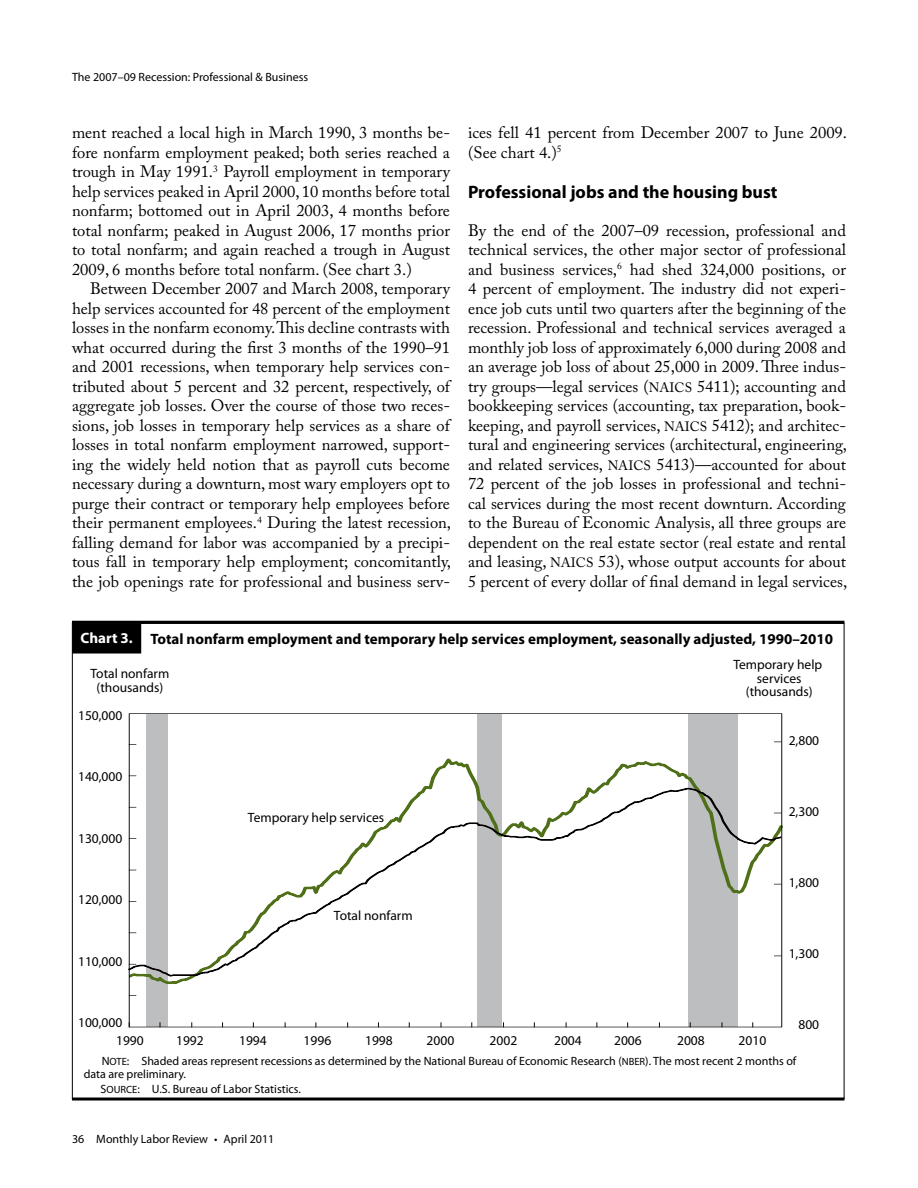
<style>
.page{position:relative;width:918px;height:1188px;background:#fff}
.page>*{position:absolute;margin:0;border:0;box-sizing:border-box;transform-origin:0 0}
.Heading_2{font:700 18px "Myriad Pro";color:#000}
.Basic__no_indent{font:16.5px/19.5px "Adobe Caslon Pro";color:#000;text-align:justify}
.Chart__Labels_FL__pa{font:700 15px "Myriad Pro";color:#000}
.Chart__Title{font:700 15px "Myriad Pro";color:#fff}
.Chart__Labels_FL__pa-2{font:13.5px "Myriad Pro";color:#000}
.Table__Footnote{font:12px/13.5px "Myriad Pro";color:#000}
.Table_notes{font:12px "Myriad Pro";color:#000}
.s1{font-size:13.5px}
.s2{font-size:10.5px}
</style>
<div class="page">
<div style="left:72px;top:624px;width:69px;height:30px;background:#000"></div>
<hr style="left:72px;top:1098px;width:772px;height:3px;background:#000">
<hr style="left:72px;top:621px;width:772px;height:3px;background:#000">
<svg style="left:129px;top:713px;width:653px;height:314px"></svg>
<p class="Table__Footnote" style="left:72px;top:70px;width:238px">The 2007–09 Recession: Professional &amp; Business</p>
<p class="Basic__no_indent" style="left:72px;top:123px;width:380px">ment reached a local high in March 1990, 3 months be&shy;fore nonfarm employment peaked; both series reached a trough in May 1991.<sup>3</sup> Payroll employment in temporary help services peaked in April 2000, 10 months before total nonfarm; bottomed out in April 2003, 4 months before total nonfarm; peaked in August 2006, 17 months prior to total nonfarm; and again reached a trough in August 2009, 6 months before total nonfarm. (See chart 3.)</p>
<p class="Basic__no_indent" style="left:72px;top:279px;width:381px;text-indent:18px">Between December 2007 and March 2008, temporary help services accounted for 48 percent of the employment losses in the nonfarm economy. This decline contrasts with what occurred during the first 3 months of the 1990–91 and 2001 recessions, when temporary help services con&shy;tributed about 5 percent and 32 percent, respectively, of aggregate job losses. Over the course of those two reces&shy;sions, job losses in temporary help services as a share of losses in total nonfarm employment narrowed, support&shy;ing the widely held notion that as payroll cuts become necessary during a downturn, most wary employers opt to purge their contract or temporary help employees before their permanent employees.<sup>4</sup> During the latest recession, falling demand for labor was accompanied by a precipi&shy;tous fall in temporary help employment; concomitantly, the job openings rate for professional and business serv-</p>
<p class="Basic__no_indent" style="left:468px;top:123px;width:381px">ices fell 41 percent from December 2007 to June 2009. (See chart 4.)<sup>5</sup></p>
<p class="Heading_2" style="left:468px;top:180px;width:311px">Professional jobs and the housing bust</p>
<p class="Basic__no_indent" style="left:468px;top:220px;width:381px">By the end of the 2007–09 recession, professional and technical services, the other major sector of professional and business services,<sup>6</sup> had shed 324,000 positions, or 4 percent of employment. The industry did not experi&shy;ence job cuts until two quarters after the beginning of the recession. Professional and technical services averaged a monthly job loss of approximately 6,000 during 2008 and an average job loss of about 25,000 in 2009. Three indus&shy;try groups—legal services (<span class="s1">NAICS</span> 5411); accounting and bookkeeping services (accounting, tax preparation, book&shy;keeping, and payroll services, <span class="s1">NAICS</span> 5412); and architec&shy;tural and engineering services (architectural, engineering, and related services, <span class="s1">NAICS</span> 5413)—accounted for about 72 percent of the job losses in professional and techni&shy;cal services during the most recent downturn. According to the Bureau of Economic Analysis, all three groups are dependent on the real estate sector (real estate and rental and leasing, <span class="s1">NAICS</span> 53), whose output accounts for about 5 percent of every dollar of final demand in legal services,</p>
<p class="Chart__Title" style="left:81px;top:628px;width:54px">Chart 3.</p>
<p class="Chart__Labels_FL__pa" style="left:150px;top:629px;width:684px">Total nonfarm employment and temporary help services employment, seasonally adjusted, 1990–2010</p>
<p class="Chart__Labels_FL__pa-2" style="left:91px;top:666px;width:80px">Total nonfarm</p>
<p class="Chart__Labels_FL__pa-2" style="left:97px;top:679px;width:68px">(thousands)</p>
<p class="Chart__Labels_FL__pa-2" style="left:78px;top:707px;width:46px">150,000</p>
<p class="Chart__Labels_FL__pa-2" style="left:733px;top:657px;width:90px">Temporary help</p>
<p class="Chart__Labels_FL__pa-2" style="left:757px;top:670px;width:46px">services</p>
<p class="Chart__Labels_FL__pa-2" style="left:746px;top:684px;width:68px">(thousands)</p>
<p class="Chart__Labels_FL__pa-2" style="left:78px;top:769px;width:46px">140,000</p>
<p class="Chart__Labels_FL__pa-2" style="left:78px;top:830px;width:46px">130,000</p>
<p class="Chart__Labels_FL__pa-2" style="left:78px;top:891px;width:46px">120,000</p>
<p class="Chart__Labels_FL__pa-2" style="left:78px;top:953px;width:46px">110,000</p>
<p class="Chart__Labels_FL__pa-2" style="left:78px;top:1014px;width:46px">100,000</p>
<p class="Chart__Labels_FL__pa-2" style="left:248px;top:809px;width:138px">Temporary help services</p>
<p class="Chart__Labels_FL__pa-2" style="left:334px;top:907px;width:80px">Total nonfarm</p>
<p class="Chart__Labels_FL__pa-2" style="left:116px;top:1032px;width:29px">1990</p>
<p class="Chart__Labels_FL__pa-2" style="left:176px;top:1032px;width:29px">1992</p>
<p class="Chart__Labels_FL__pa-2" style="left:239px;top:1032px;width:29px">1994</p>
<p class="Chart__Labels_FL__pa-2" style="left:304px;top:1032px;width:29px">1996</p>
<p class="Chart__Labels_FL__pa-2" style="left:365px;top:1032px;width:29px">1998</p>
<p class="Chart__Labels_FL__pa-2" style="left:427px;top:1032px;width:29px">2000</p>
<p class="Chart__Labels_FL__pa-2" style="left:490px;top:1032px;width:29px">2002</p>
<p class="Chart__Labels_FL__pa-2" style="left:554px;top:1032px;width:29px">2004</p>
<p class="Chart__Labels_FL__pa-2" style="left:614px;top:1032px;width:29px">2006</p>
<p class="Chart__Labels_FL__pa-2" style="left:677px;top:1032px;width:29px">2008</p>
<p class="Chart__Labels_FL__pa-2" style="left:739px;top:1032px;width:29px">2010</p>
<p class="Chart__Labels_FL__pa-2" style="left:789px;top:732px;width:32px">2,800</p>
<p class="Chart__Labels_FL__pa-2" style="left:789px;top:803px;width:32px">2,300</p>
<p class="Chart__Labels_FL__pa-2" style="left:789px;top:874px;width:32px">1,800</p>
<p class="Chart__Labels_FL__pa-2" style="left:789px;top:945px;width:32px">1,300</p>
<p class="Chart__Labels_FL__pa-2" style="left:798px;top:1017px;width:22px">800</p>
<p class="Table__Footnote" style="left:84px;top:1054px;width:714px;text-indent:18px">N<span class="s2">OTE</span>: Shaded areas represent recessions as determined by the National Bureau of Economic Research (<span class="s2">NBER</span>). The most recent 2 months of data are preliminary.</p>
<p class="Table_notes" style="left:101px;top:1081px;width:202px">S<span class="s2">OURCE</span>: U.S. Bureau of Labor Statistics.</p>
<p class="Table__Footnote" style="left:72px;top:1132px;width:204px">36 Monthly Labor Review • April 2011</p>
</div>
